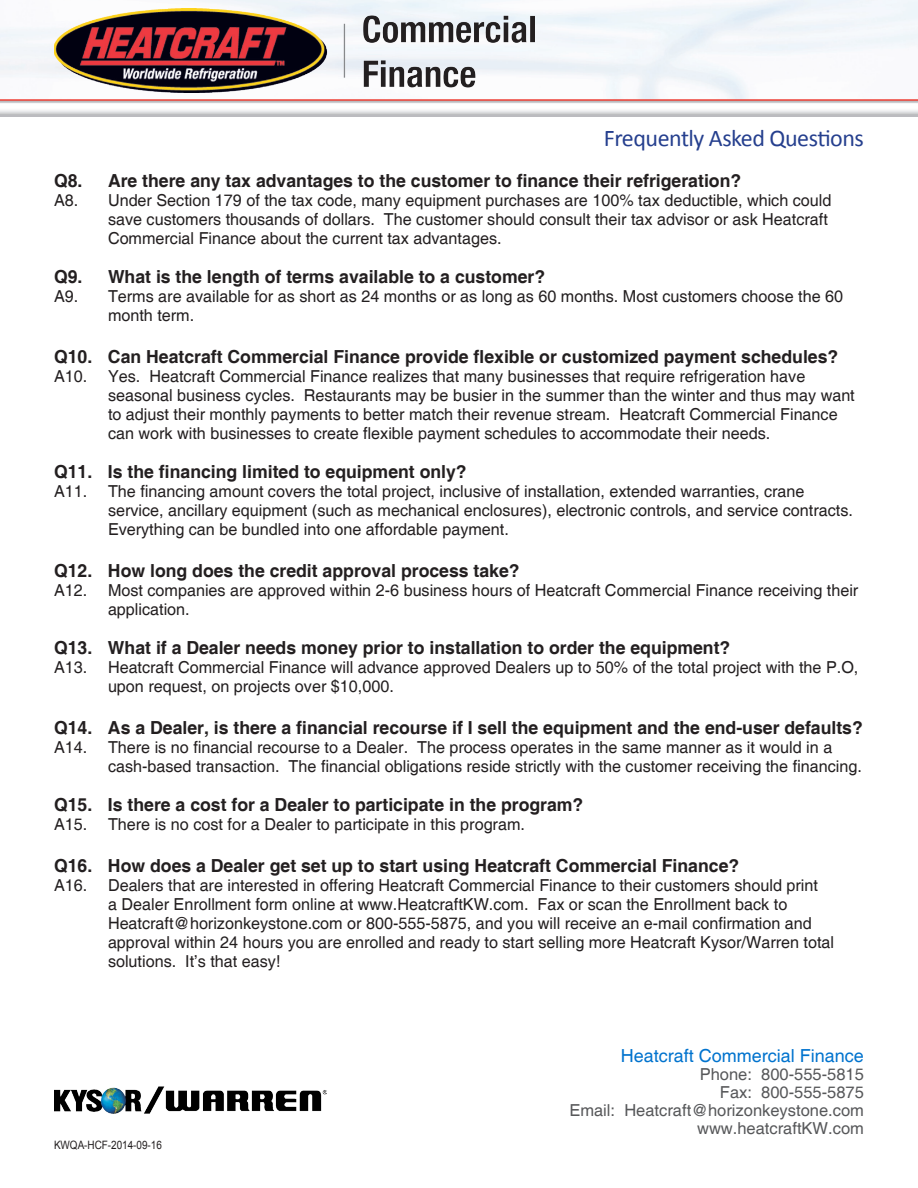
<style>
.page{position:relative;width:918px;height:1188px;background:#fff}
.page>*{position:absolute;margin:0;border:0;box-sizing:border-box;transform-origin:0 0}
.t1{font:24px "Calibri";letter-spacing:-.02em;color:#253f8e}
.t2{font:700 18px "Helvetica";color:#231f20}
.t3{font:18px "Helvetica";color:#0073ce}
.t4{font:16.5px/18.9px "Helvetica";color:#231f20}
.t5{font:16.5px "Helvetica";color:#57585a}
.t6{font:11.55px "Arial";letter-spacing:-.005em;color:#231f20;scale:.86 1}
</style>
<div class="page">
<svg style="left:0;top:101px;width:918px;height:16px"></svg>
<img style="left:0;top:0;width:918px;height:99px">
<hr style="left:0;top:99px;width:918px;height:2px;background:#ee3e34">
<img style="left:54px;top:9px;width:481px;height:84px">
<img style="left:54px;top:1087px;width:272px;height:27px">
<p class="t1" style="left:604px;top:123px;width:262px">Frequently Asked Questions</p>
<p class="t2" style="left:54px;top:169px;width:30px">Q8.</p>
<p class="t2" style="left:108px;top:169px;width:635px">Are there any tax advantages to the customer to finance their refrigeration?</p>
<p class="t4" style="left:108px;top:191px;width:725px;text-indent:-54px">A8. Under Section 179 of the tax code, many equipment purchases are 100% tax deductible, which could save customers thousands of dollars. The customer should consult their tax advisor or ask Heatcraft<br>Commercial Finance about the current tax advantages.</p>
<p class="t2" style="left:54px;top:266px;width:30px">Q9.</p>
<p class="t2" style="left:108px;top:266px;width:439px">What is the length of terms available to a customer?</p>
<p class="t4" style="left:108px;top:288px;width:737px;text-indent:-54px">A9. Terms are available for as short as 24 months or as long as 60 months. Most customers choose the 60 month term.</p>
<p class="t2" style="left:54px;top:345px;width:786px">Q10. Can Heatcraft Commercial Finance provide flexible or customized payment schedules?</p>
<p class="t4" style="left:54px;top:367px;width:35px">A10.</p>
<p class="t4" style="left:108px;top:367px;width:748px">Yes. Heatcraft Commercial Finance realizes that many businesses that require refrigeration have seasonal business cycles. Restaurants may be busier in the summer than the winter and thus may want to adjust their monthly payments to better match their revenue stream. Heatcraft Commercial Finance can work with businesses to create flexible payment schedules to accommodate their needs.</p>
<p class="t2" style="left:54px;top:461px;width:414px">Q11. Is the financing limited to equipment only?</p>
<p class="t4" style="left:54px;top:483px;width:35px">A11.</p>
<p class="t4" style="left:108px;top:483px;width:746px">The financing amount covers the total project, inclusive of installation, extended warranties, crane service, ancillary equipment (such as mechanical enclosures), electronic controls, and service contracts.<br>Everything can be bundled into one affordable payment.</p>
<p class="t2" style="left:54px;top:559px;width:467px">Q12. How long does the credit approval process take?</p>
<p class="t4" style="left:54px;top:581px;width:35px">A12.</p>
<p class="t4" style="left:108px;top:581px;width:752px">Most companies are approved within 2-6 business hours of Heatcraft Commercial Finance receiving their application.</p>
<p class="t2" style="left:54px;top:637px;width:678px">Q13. What if a Dealer needs money prior to installation to order the equipment?</p>
<p class="t4" style="left:54px;top:659px;width:35px">A13.</p>
<p class="t4" style="left:108px;top:659px;width:752px">Heatcraft Commercial Finance will advance approved Dealers up to 50% of the total project with the P.O, upon request, on projects over $10,000.</p>
<p class="t2" style="left:54px;top:716px;width:810px">Q14. As a Dealer, is there a financial recourse if I sell the equipment and the end-user defaults?</p>
<p class="t4" style="left:54px;top:738px;width:35px">A14.</p>
<p class="t4" style="left:108px;top:738px;width:756px">There is no financial recourse to a Dealer. The process operates in the same manner as it would in a cash-based transaction. The financial obligations reside strictly with the customer receiving the financing.</p>
<p class="t2" style="left:54px;top:794px;width:531px">Q15. Is there a cost for a Dealer to participate in the program?</p>
<p class="t4" style="left:54px;top:816px;width:35px">A15.</p>
<p class="t4" style="left:108px;top:816px;width:418px">There is no cost for a Dealer to participate in this program.</p>
<p class="t2" style="left:54px;top:854px;width:687px">Q16. How does a Dealer get set up to start using Heatcraft Commercial Finance?</p>
<p class="t4" style="left:54px;top:876px;width:35px">A16.</p>
<p class="t4" style="left:108px;top:876px;width:728px">Dealers that are interested in offering Heatcraft Commercial Finance to their customers should print<br>a Dealer Enrollment form online at www.HeatcraftKW.com. Fax or scan the Enrollment back to Heatcraft@horizonkeystone.com or 800-555-5875, and you will receive an e-mail confirmation and approval within 24 hours you are enrolled and ready to start selling more Heatcraft Kysor/Warren total solutions. It’s that easy!</p>
<p class="t6" style="left:54px;top:1138px;width:127px">KWQA-HCF-2014-09-16</p>
<p class="t3" style="left:621px;top:1045px;width:245px">Heatcraft Commercial Finance</p>
<p class="t5" style="left:700px;top:1065px;width:166px">Phone: 800-555-5815</p>
<p class="t5" style="left:720px;top:1083px;width:145px">Fax: 800-555-5875</p>
<p class="t5" style="left:569px;top:1101px;width:296px">Email: Heatcraft@horizonkeystone.com</p>
<p class="t5" style="left:697px;top:1119px;width:168px">www.heatcraftKW.com</p>
</div>
